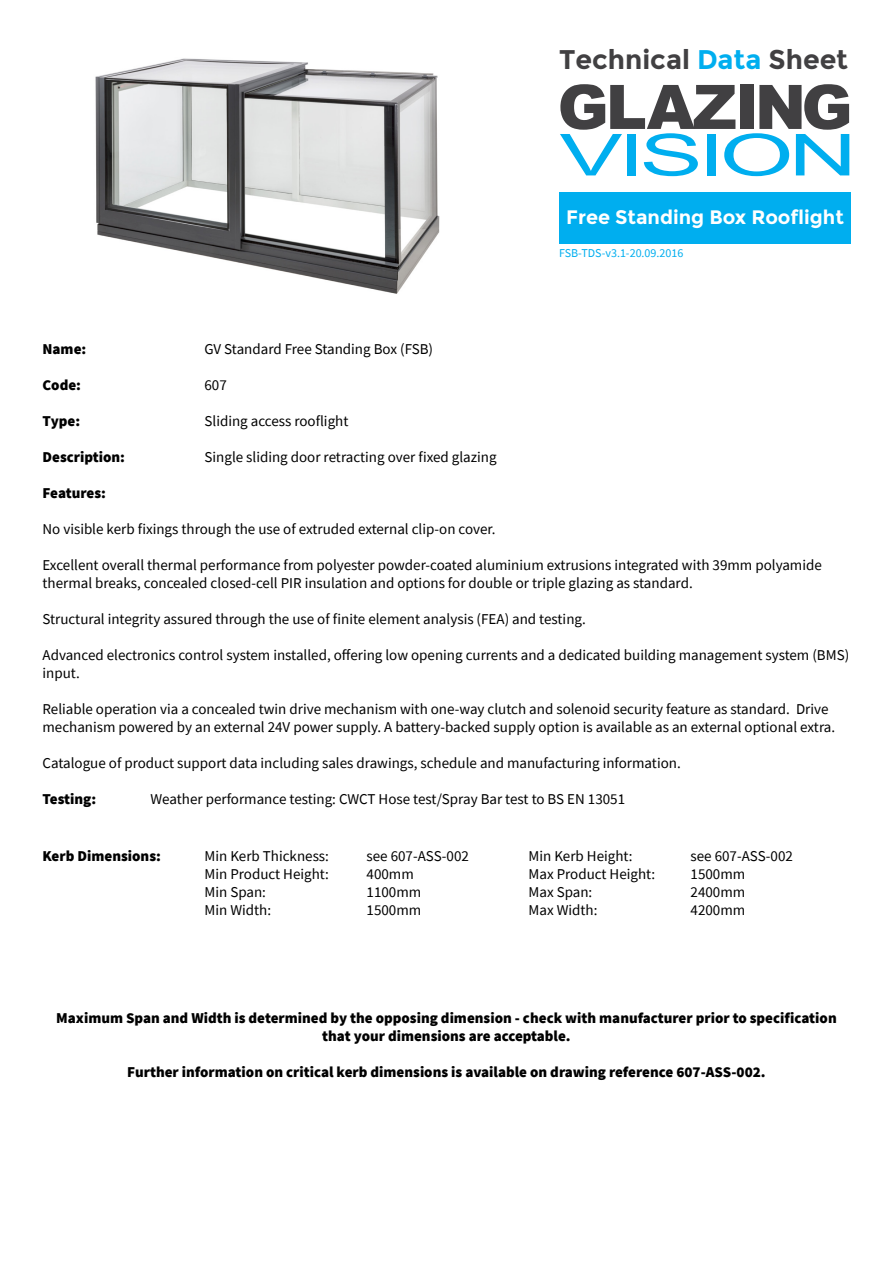
<style>
.page{position:relative;width:893px;height:1263px;background:#fff}
.page>*{position:absolute;margin:0;border:0;box-sizing:border-box;transform-origin:0 0}
.t1{font:700 27px "Montserrat";color:#414042}
.t2{font:700 19.5px "Montserrat";color:#fff}
.t3{font:15px/18px "Source Sans Pro";color:#000}
.t4{font:900 15px/18px "Source Sans Pro";color:#000;text-align:center}
.t5{font:12px "Source Sans Pro";color:#00aeef}
.s1{color:#00aeef}
</style>
<div class="page">
<svg style="left:560px;top:84px;width:289px;height:92px"></svg>
<div style="left:559px;top:192px;width:292px;height:52px;background:#00aeef"></div>
<img style="left:95px;top:58px;width:345px;height:236px">
<h1 class="t1" style="left:559px;top:43px;width:291px">Technical <span class="s1">Data</span> Sheet</h1>
<h2 class="t2" style="left:566px;top:205px;width:279px">Free Standing Box Rooflight</h2>
<p class="t5" style="left:559px;top:245px;width:126px">FSB-TDS-v3.1-20.09.2016</p>
<p class="t4" style="left:43px;top:339px;width:45px">Name:</p>
<p class="t3" style="left:205px;top:339px;width:230px">GV Standard Free Standing Box (FSB)</p>
<p class="t4" style="left:43px;top:375px;width:40px">Code:</p>
<p class="t3" style="left:205px;top:375px;width:24px">607</p>
<p class="t4" style="left:43px;top:411px;width:39px">Type:</p>
<p class="t3" style="left:205px;top:411px;width:145px">Sliding access rooflight</p>
<p class="t4" style="left:43px;top:447px;width:84px">Description:</p>
<p class="t3" style="left:205px;top:447px;width:294px">Single sliding door retracting over fixed glazing</p>
<p class="t4" style="left:43px;top:483px;width:65px">Features:</p>
<p class="t3" style="left:43px;top:519px;width:455px">No visible kerb fixings through the use of extruded external clip-on cover.</p>
<p class="t3" style="left:43px;top:555px;width:781px">Excellent overall thermal performance from polyester powder-coated aluminium extrusions integrated with 39mm polyamide thermal breaks, concealed closed-cell PIR insulation and options for double or triple glazing as standard.</p>
<p class="t3" style="left:43px;top:609px;width:545px">Structural integrity assured through the use of finite element analysis (FEA) and testing.</p>
<p class="t3" style="left:43px;top:645px;width:808px">Advanced electronics control system installed, offering low opening currents and a dedicated building management system (BMS) input.</p>
<p class="t3" style="left:43px;top:699px;width:794px">Reliable operation via a concealed twin drive mechanism with one-way clutch and solenoid security feature as standard. Drive mechanism powered by an external 24V power supply. A battery-backed supply option is available as an external optional extra.</p>
<p class="t3" style="left:43px;top:753px;width:640px">Catalogue of product support data including sales drawings, schedule and manufacturing information.</p>
<p class="t4" style="left:43px;top:789px;width:55px">Testing:</p>
<p class="t3" style="left:151px;top:789px;width:476px">Weather performance testing: CWCT Hose test/Spray Bar test to BS EN 13051</p>
<p class="t4" style="left:43px;top:847px;width:120px">Kerb Dimensions:</p>
<p class="t3" style="left:205px;top:847px;width:126px">Min Kerb Thickness:</p>
<p class="t3" style="left:367px;top:847px;width:104px">see 607-ASS-002</p>
<p class="t3" style="left:529px;top:847px;width:105px">Min Kerb Height:</p>
<p class="t3" style="left:691px;top:847px;width:104px">see 607-ASS-002</p>
<p class="t3" style="left:205px;top:865px;width:126px">Min Product Height:</p>
<p class="t3" style="left:367px;top:865px;width:49px">400mm</p>
<p class="t3" style="left:529px;top:865px;width:128px">Max Product Height:</p>
<p class="t3" style="left:691px;top:865px;width:56px">1500mm</p>
<p class="t3" style="left:205px;top:883px;width:63px">Min Span:</p>
<p class="t3" style="left:367px;top:883px;width:56px">1100mm</p>
<p class="t3" style="left:529px;top:883px;width:65px">Max Span:</p>
<p class="t3" style="left:691px;top:883px;width:56px">2400mm</p>
<p class="t3" style="left:205px;top:901px;width:68px">Min Width:</p>
<p class="t3" style="left:367px;top:901px;width:56px">1500mm</p>
<p class="t3" style="left:529px;top:901px;width:70px">Max Width:</p>
<p class="t3" style="left:691px;top:901px;width:56px">4200mm</p>
<p class="t4" style="left:56px;top:1009px;width:782px">Maximum Span and Width is determined by the opposing dimension - check with manufacturer prior to specification that your dimensions are acceptable.</p>
<p class="t4" style="left:127px;top:1063px;width:640px">Further information on critical kerb dimensions is available on drawing reference 607-ASS-002.</p>
</div>
